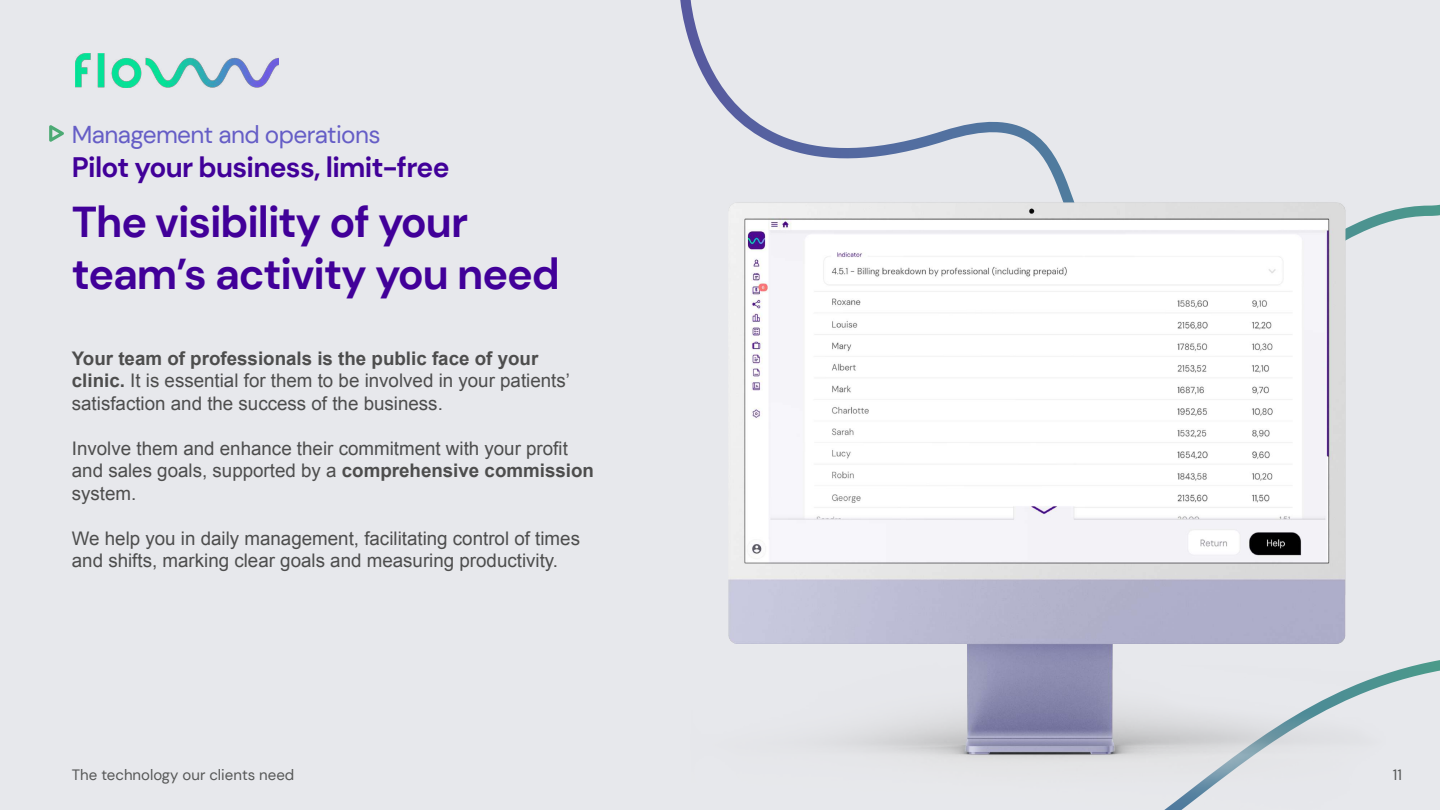
<style>
.page{position:relative;width:1440px;height:810px;background:#fff}
.page>*{position:absolute;margin:0;border:0;box-sizing:border-box;transform-origin:0 0}
.t1{font:700 43.12px/51.8px "DM Sans";letter-spacing:-.025em;color:#410099}
.t2{font:700 28.12px "DM Sans";letter-spacing:-.025em;color:#410099}
.t3{font:24.38px "DM Sans";letter-spacing:-.025em;color:#655dc6}
.t4{font:18.75px/22.5px "Arial";color:#4d4d4d}
.t5{font:15px "DM Sans";color:#565757}
.s1{font-weight:700}
</style>
<div class="page">
<div style="left:0;top:0;width:674px;height:810px;background:#e7e8ec"></div>
<img style="left:76px;top:54px;width:203px;height:34px">
<svg style="left:49px;top:125px;width:15px;height:17px"></svg>
<div style="left:674px;top:0;width:766px;height:184px;background:#e7e8ec"></div>
<img style="left:578px;top:184px;width:862px;height:626px">
<h3 class="t3" style="left:72px;top:119px;width:310px">Management and operations</h3>
<h2 class="t2" style="left:72px;top:150px;width:379px">Pilot your business, limit-free</h2>
<h1 class="t1" style="left:72px;top:196px;width:490px">The visibility of your team’s activity you need</h1>
<p class="t4" style="left:72px;top:347px;width:500px"><span class="s1">Your team of professionals is the public face of your clinic.</span> It is essential for them to be involved in your patients’ satisfaction and the success of the business.</p>
<p class="t4" style="left:72px;top:437px;width:524px">Involve them and enhance their commitment with your profit and sales goals, supported by a <span class="s1">comprehensive commission </span>system.</p>
<p class="t4" style="left:72px;top:527px;width:510px">We help you in daily management, facilitating control of times and shifts, marking clear goals and measuring productivity.</p>
<p class="t5" style="left:72px;top:766px;width:224px">The technology our clients need</p>
<p class="t5" style="left:1393px;top:766px;width:11px">11</p>
</div>
